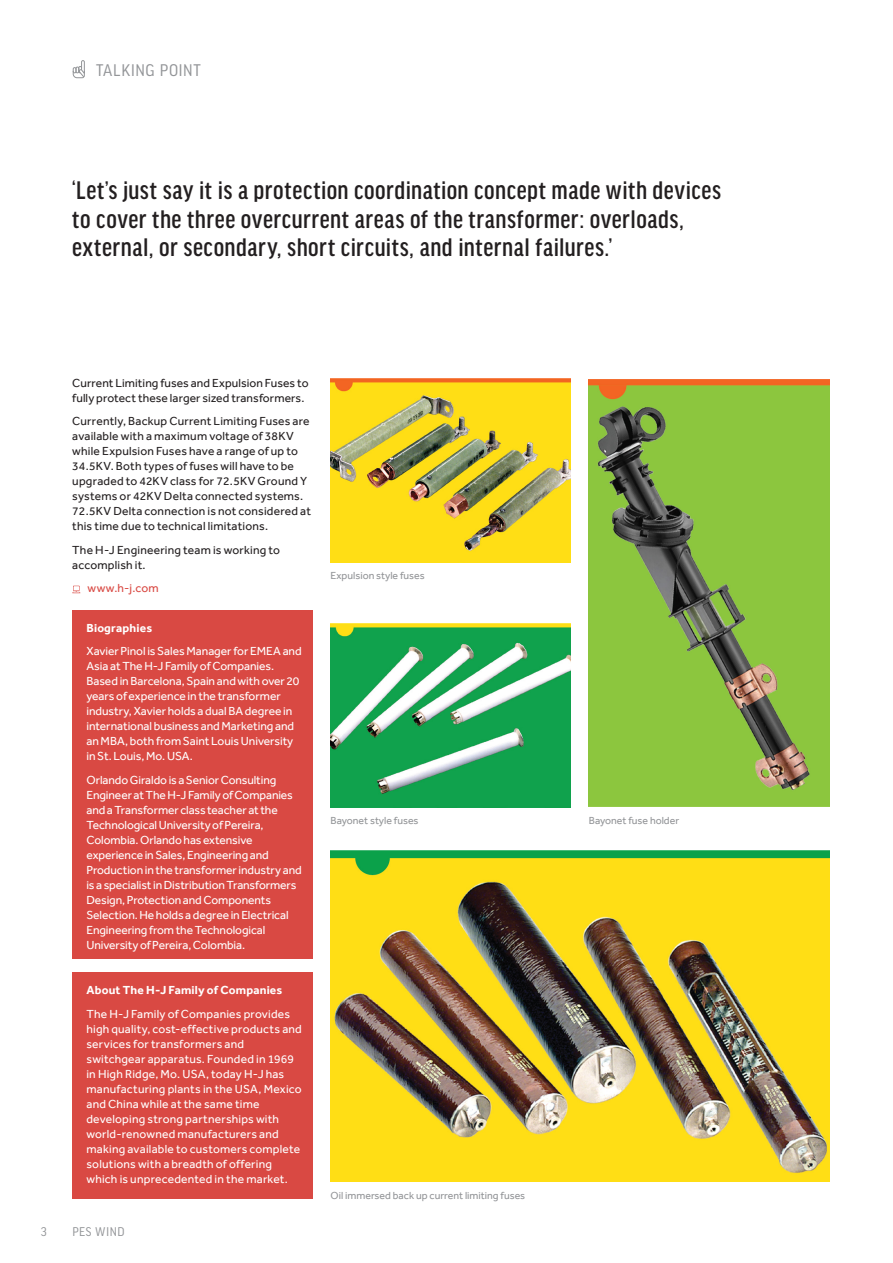
<style>
.page{position:relative;width:893px;height:1263px;background:#fff}
.page>*{position:absolute;margin:0;border:0;box-sizing:border-box;transform-origin:0 0}
.Body_Copy_2015{font:500 condensed 27px/28.5px "Good Headline Pro";letter-spacing:.02em;color:#231f20}
.Page_head_2015{font:18px "Good Headline Pro Narr";letter-spacing:.03em;color:#939598}
.t1{font:13.5px "Good Headline Pro Narr";letter-spacing:.035em;color:#939598}
.Body_Copy_2015-2{font:12px/15px "Effra";letter-spacing:-.005em;color:#fff}
.Body_Copy_2015-3{font:12px/15px "Effra";letter-spacing:.015em;color:#231f20}
.Body_Copy_2015-4{font:12px/15px "Effra";letter-spacing:.015em;color:#fff}
.Body_Copy_2015-5{font:700 12px "Effra";letter-spacing:.015em;color:#fff}
.Body_Copy_2015-6{font:12px "Effra";letter-spacing:.03em;color:#d94943}
.CAPTIONS{font:10.5px "Effra";color:#939598}
</style>
<div class="page">
<svg style="left:72px;top:60px;width:13px;height:18px"></svg>
<div style="left:72px;top:610px;width:241px;height:348px;background:#d94943"></div>
<div style="left:72px;top:973px;width:241px;height:226px;background:#d94943"></div>
<svg style="left:72px;top:586px;width:8px;height:7px"></svg>
<img style="left:589px;top:379px;width:240px;height:427px">
<img style="left:331px;top:623px;width:240px;height:184px">
<img style="left:331px;top:379px;width:240px;height:183px">
<img style="left:331px;top:850px;width:498px;height:331px">
<p class="Page_head_2015" style="left:96px;top:61px;width:106px">TALKING POINT</p>
<p class="Body_Copy_2015" style="left:72px;top:177px;width:650px">‘Let’s just say it is a protection coordination concept made with devices to cover the three overcurrent areas of the transformer: overloads, external, or secondary, short circuits, and internal failures.’</p>
<p class="Body_Copy_2015-3" style="left:72px;top:375px;width:238px">Current Limiting fuses and Expulsion Fuses to fully protect these larger sized transformers.</p>
<p class="Body_Copy_2015-3" style="left:72px;top:413px;width:240px">Currently, Backup Current Limiting Fuses are available with a maximum voltage of 38KV while Expulsion Fuses have a range of up to 34.5KV. Both types of fuses will have to be upgraded to 42KV class for 72.5KV Ground Y systems or 42KV Delta connected systems.<br>72.5KV Delta connection is not considered at this time due to technical limitations.</p>
<p class="Body_Copy_2015-3" style="left:72px;top:542px;width:209px">The H-J Engineering team is working to accomplish it.</p>
<p class="Body_Copy_2015-6" style="left:87px;top:581px;width:73px">www.h-j.com</p>
<p class="Body_Copy_2015-5" style="left:86px;top:620px;width:67px">Biographies</p>
<p class="Body_Copy_2015-2" style="left:86px;top:643px;width:217px">Xavier Pinol is Sales Manager for EMEA and Asia at The H-J Family of Companies.<br>Based in Barcelona, Spain and with over 20 years of experience in the transformer industry, Xavier holds a dual BA degree in international business and Marketing and an MBA, both from Saint Louis University in St. Louis, Mo. USA.</p>
<p class="Body_Copy_2015-2" style="left:86px;top:772px;width:217px">Orlando Giraldo is a Senior Consulting Engineer at The H-J Family of Companies and a Transformer class teacher at the Technological University of Pereira, Colombia. Orlando has extensive experience in Sales, Engineering and Production in the transformer industry and is a specialist in Distribution Transformers Design, Protection and Components Selection. He holds a degree in Electrical Engineering from the Technological University of Pereira, Colombia.</p>
<p class="Body_Copy_2015-5" style="left:86px;top:983px;width:197px">About The H-J Family of Companies</p>
<p class="Body_Copy_2015-4" style="left:86px;top:1006px;width:217px">The H-J Family of Companies provides high quality, cost-effective products and services for transformers and switchgear apparatus. Founded in 1969 in High Ridge, Mo. USA, today H-J has manufacturing plants in the USA, Mexico and China while at the same time developing strong partnerships with world-renowned manufacturers and making available to customers complete solutions with a breadth of offering which is unprecedented in the market.</p>
<p class="t1" style="left:41px;top:1225px;width:7px">3</p>
<p class="t1" style="left:72px;top:1225px;width:54px">PES WIND</p>
<p class="CAPTIONS" style="left:331px;top:570px;width:96px">Expulsion style fuses</p>
<p class="CAPTIONS" style="left:331px;top:814px;width:90px">Bayonet style fuses</p>
<p class="CAPTIONS" style="left:331px;top:1189px;width:196px">Oil immersed back up current limiting fuses</p>
<p class="CAPTIONS" style="left:589px;top:814px;width:92px">Bayonet fuse holder</p>
</div>
